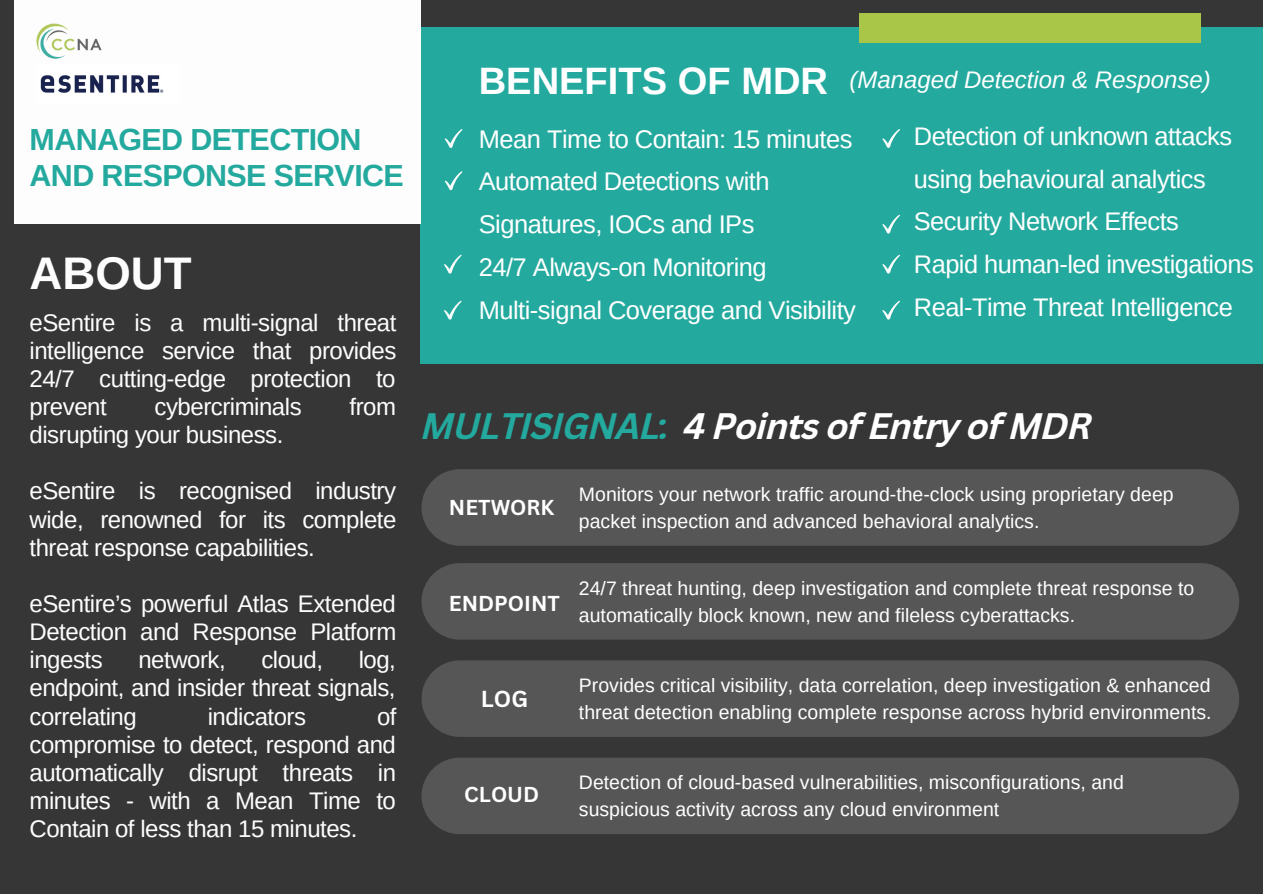
<style>
.page{position:relative;width:1263px;height:894px;background:#fff}
.page>*{position:absolute;margin:0;border:0;box-sizing:border-box;transform-origin:0 0}
.t1{font:700 45.6px "Arimo";color:#fdfdfd}
.t2{font:700 38.1px "Arimo";color:#fff}
.t3{font:italic 700 35.85px "Canva Sans";letter-spacing:-.025em;color:#fff}
.t4{font:700 30.45px/36px "Arimo";letter-spacing:-.02em;color:#23a99e}
.t5{font:25.5px/42.8px "Arimo";letter-spacing:-.02em;color:#fff}
.t6{font:25.35px/42.8px "Arimo";letter-spacing:-.02em;color:#fff}
.t7{font:24px/28px "Arimo";letter-spacing:-.02em;color:#fdfdfd;text-align:justify}
.t8{font:italic 24px "Arimo";color:#fff}
.t9{font:700 22.5px "Canva Sans";color:#fff}
.t10{font:700 21px "Canva Sans";color:#fff}
.t11{font:19.5px/27px "Arimo";color:#fff}
.s1{color:#23a99e}
</style>
<div class="page">
<div style="left:0;top:0;width:1263px;height:893px;background:#363636"></div>
<div style="left:421px;top:27px;width:842px;height:337px;background:#23a99e"></div>
<div style="left:15px;top:0;width:406px;height:224px;background:#fdfdfd"></div>
<div style="left:859px;top:13px;width:342px;height:29px;background:#aac649"></div>
<img style="left:36px;top:23px;width:66px;height:36px">
<img style="left:40px;top:75px;width:124px;height:18px">
<svg style="left:445px;top:129px;width:18px;height:19px"></svg>
<svg style="left:445px;top:171px;width:18px;height:19px"></svg>
<svg style="left:444px;top:254px;width:18px;height:19px"></svg>
<svg style="left:444px;top:300px;width:18px;height:19px"></svg>
<svg style="left:882px;top:129px;width:18px;height:19px"></svg>
<svg style="left:882px;top:214px;width:18px;height:19px"></svg>
<svg style="left:882px;top:254px;width:18px;height:19px"></svg>
<svg style="left:882px;top:300px;width:18px;height:19px"></svg>
<div style="left:421px;top:469px;width:818px;height:76px;background:#565656;border-radius:38px"></div>
<div style="left:421px;top:563px;width:818px;height:76px;background:#565656;border-radius:38px"></div>
<div style="left:421px;top:660px;width:818px;height:76px;background:#565656;border-radius:38px"></div>
<div style="left:421px;top:757px;width:818px;height:76px;background:#565656;border-radius:38px"></div>
<h2 class="t2" style="left:479px;top:59px;width:351px">BENEFITS OF MDR</h2>
<p class="t8" style="left:849px;top:66px;width:363px">(Managed Detection &amp; Response)</p>
<p class="t4" style="left:30px;top:121px;width:376px">MANAGED DETECTION<br>AND RESPONSE SERVICE</p>
<p class="t5" style="left:479px;top:117px;width:379px">Mean Time to Contain: 15 minutes<br>Automated Detections with<br>Signatures, IOCs and IPs<br>24/7 Always-on Monitoring<br>Multi-signal Coverage and Visibility</p>
<p class="t6" style="left:914px;top:114px;width:341px">Detection of unknown attacks using behavioural analytics<br>Security Network Effects<br>Rapid human-led investigations<br>Real-Time Threat Intelligence</p>
<h1 class="t1" style="left:30px;top:248px;width:164px">ABOUT</h1>
<p class="t7" style="left:30px;top:308px;width:368px">eSentire is a multi-signal threat intelligence service that provides 24/7 cutting-edge protection to prevent</p>
<p class="t7" style="left:155px;top:392px;width:149px">cybercriminals</p>
<p class="t7" style="left:350px;top:392px;width:48px">from</p>
<p class="t7" style="left:30px;top:420px;width:255px">disrupting your business.</p>
<p class="t7" style="left:30px;top:477px;width:368px">eSentire is recognised industry wide, renowned for its complete threat response capabilities.</p>
<p class="t7" style="left:30px;top:589px;width:368px">eSentire’s powerful Atlas Extended Detection and Response Platform ingests</p>
<h3 class="t3" style="left:421px;top:411px;width:672px"><span class="s1">MULTISIGNAL:</span> 4 Points of Entry of MDR</h3>
<p class="t11" style="left:579px;top:480px;width:596px">Monitors your network traffic around-the-clock using proprietary deep packet inspection and advanced behavioral analytics.</p>
<p class="t10" style="left:449px;top:492px;width:107px">NETWORK</p>
<p class="t11" style="left:579px;top:574px;width:617px">24/7 threat hunting, deep investigation and complete threat response to automatically block known, new and fileless cyberattacks.</p>
<p class="t10" style="left:449px;top:588px;width:113px">ENDPOINT</p>
<p class="t7" style="left:30px;top:645px;width:368px;text-indent:329px">log, endpoint, and insider threat signals, correlating</p>
<p class="t7" style="left:138px;top:645px;width:89px">network,</p>
<p class="t7" style="left:261px;top:645px;width:63px">cloud,</p>
<p class="t11" style="left:579px;top:671px;width:634px">Provides critical visibility, data correlation, deep investigation &amp; enhanced threat detection enabling complete response across hybrid environments.</p>
<p class="t9" style="left:481px;top:683px;width:49px">LOG</p>
<p class="t7" style="left:208px;top:702px;width:100px">indicators</p>
<p class="t7" style="left:30px;top:702px;width:368px;text-indent:347px">of compromise to detect, respond and automatically disrupt threats in minutes - with a Mean Time to Contain of less than 15 minutes.</p>
<p class="t10" style="left:464px;top:779px;width:77px">CLOUD</p>
<p class="t11" style="left:579px;top:769px;width:546px">Detection of cloud-based vulnerabilities, misconfigurations, and suspicious activity across any cloud environment</p>
</div>
